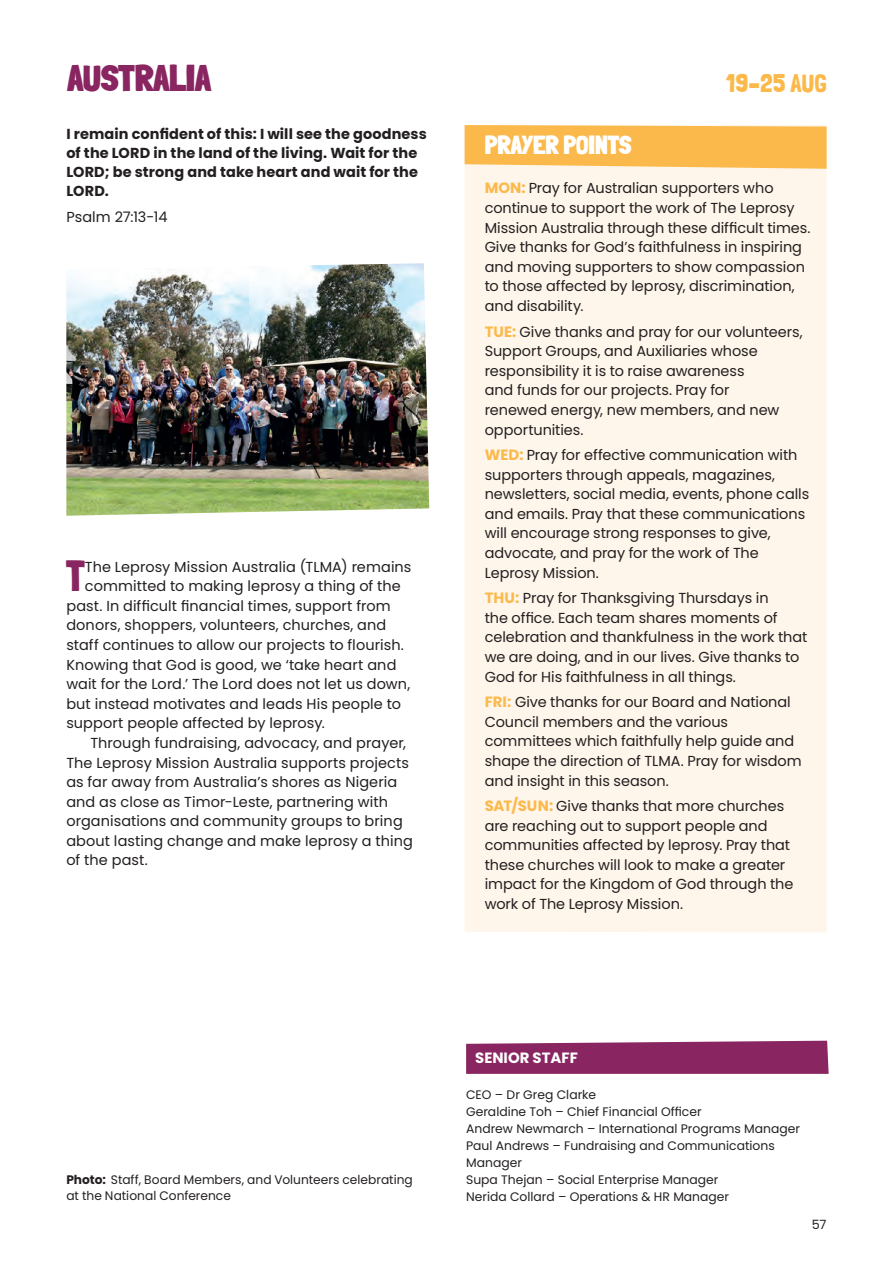
<style>
.page{position:relative;width:893px;height:1263px;background:#fff}
.page>*{position:absolute;margin:0;border:0;box-sizing:border-box;transform-origin:0 0}
.t1{font:43.65px "Londrina Solid";color:#892661}
.t2{font:900 36.15px "Londrina Solid";color:#892661}
.t3{font:900 25.5px "Londrina Solid";color:#fff}
.t4{font:25.5px "Londrina Solid";color:#fcb94b}
.t5{font:700 14.85px "Poppins";color:#fff}
.t6{font:14.4px/19.6px "Poppins";letter-spacing:-.005em;color:#231f20}
.t7{font:700 14.4px/19.2px "Poppins";letter-spacing:.01em;color:#231f20}
.t8{font:12.75px "Poppins";color:#231f20}
.t9{font:12.3px/17px "Poppins";color:#231f20}
.s1{font-weight:700;font-size:14.85px;color:#fcb94b}
.s2{font-weight:700}
</style>
<div class="page">
<div style="left:465px;top:169px;width:362px;height:763px;background:#fef6eb"></div>
<img style="left:66px;top:263px;width:363px;height:253px">
<svg style="left:466px;top:1041px;width:363px;height:33px;background:#8e2f68"></svg>
<svg style="left:465px;top:125px;width:362px;height:44px;background:#fcbd57"></svg>
<h2 class="t2" style="left:67px;top:57px;width:145px">AUSTRALIA</h2>
<h3 class="t4" style="left:726px;top:69px;width:102px">19–25 AUG</h3>
<p class="t7" style="left:66px;top:124px;width:362px">I remain confident of this: I will see the goodness of the LORD in the land of the living. Wait for the LORD; be strong and take heart and wait for the LORD.</p>
<p class="t6" style="left:66px;top:207px;width:103px">Psalm 27:13-14</p>
<h3 class="t3" style="left:485px;top:130px;width:148px">PRAYER POINTS</h3>
<p class="t6" style="left:485px;top:179px;width:327px"><span class="s1">MON:</span> Pray for Australian supporters who continue to support the work of The Leprosy Mission Australia through these difficult times.<br>Give thanks for God’s faithfulness in inspiring and moving supporters to show compassion to those affected by leprosy, discrimination, and disability.</p>
<p class="t6" style="left:485px;top:322px;width:319px"><span class="s1">TUE:</span> Give thanks and pray for our volunteers, Support Groups, and Auxiliaries whose responsibility it is to raise awareness<br>and funds for our projects. Pray for<br>renewed energy, new members, and new opportunities.</p>
<p class="t6" style="left:485px;top:445px;width:326px"><span class="s1">WED:</span> Pray for effective communication with supporters through appeals, magazines, newsletters, social media, events, phone calls and emails. Pray that these communications will encourage strong responses to give, advocate, and pray for the work of The Leprosy Mission.</p>
<p class="t6" style="left:485px;top:588px;width:324px"><span class="s1">THU:</span> Pray for Thanksgiving Thursdays in<br>the office. Each team shares moments of celebration and thankfulness in the work that we are doing, and in our lives. Give thanks to God for His faithfulness in all things.</p>
<p class="t6" style="left:485px;top:692px;width:318px"><span class="s1">FRI:</span> Give thanks for our Board and National Council members and the various committees which faithfully help guide and shape the direction of TLMA. Pray for wisdom and insight in this season.</p>
<p class="t6" style="left:485px;top:796px;width:310px"><span class="s1">SAT/SUN:</span> Give thanks that more churches are reaching out to support people and communities affected by leprosy. Pray that these churches will look to make a greater impact for the Kingdom of God through the work of The Leprosy Mission.</p>
<h1 class="t1" style="left:66px;top:550px;width:21px">T</h1>
<p class="t6" style="left:85px;top:557px;width:328px">The Leprosy Mission Australia (TLMA) remains</p>
<p class="t6" style="left:85px;top:576px;width:317px">committed to making leprosy a thing of the</p>
<p class="t6" style="left:66px;top:596px;width:326px">past. In difficult financial times, support from</p>
<p class="t6" style="left:66px;top:616px;width:321px">donors, shoppers, volunteers, churches, and</p>
<p class="t6" style="left:66px;top:635px;width:339px">staff continues to allow our projects to flourish.</p>
<p class="t6" style="left:66px;top:655px;width:332px">Knowing that God is good, we ‘take heart and</p>
<p class="t6" style="left:66px;top:674px;width:345px">wait for the Lord.’ The Lord does not let us down,</p>
<p class="t6" style="left:66px;top:694px;width:336px">but instead motivates and leads His people to</p>
<p class="t6" style="left:66px;top:713px;width:260px">support people affected by leprosy.</p>
<p class="t6" style="left:90px;top:733px;width:317px">Through fundraising, advocacy, and prayer,</p>
<p class="t6" style="left:66px;top:753px;width:344px">The Leprosy Mission Australia supports projects</p>
<p class="t6" style="left:66px;top:772px;width:332px">as far away from Australia’s shores as Nigeria</p>
<p class="t6" style="left:66px;top:792px;width:323px">and as close as Timor-Leste, partnering with</p>
<p class="t6" style="left:66px;top:811px;width:338px">organisations and community groups to bring</p>
<p class="t6" style="left:66px;top:831px;width:348px">about lasting change and make leprosy a thing</p>
<p class="t6" style="left:66px;top:851px;width:83px">of the past.</p>
<p class="t9" style="left:66px;top:1171px;width:348px;line-height:15.9px"><span class="s2">Photo:</span> Staff, Board Members, and Volunteers celebrating at the National Conference</p>
<p class="t5" style="left:475px;top:1049px;width:104px">SENIOR STAFF</p>
<p class="t9" style="left:466px;top:1086px;width:335px">CEO – Dr Greg Clarke<br>Geraldine Toh – Chief Financial Officer<br>Andrew Newmarch – International Programs Manager Paul Andrews – Fundraising and Communications Manager<br>Supa Thejan – Social Enterprise Manager<br>Nerida Collard – Operations &amp; HR Manager</p>
<p class="t8" style="left:812px;top:1217px;width:16px">57</p>
</div>
